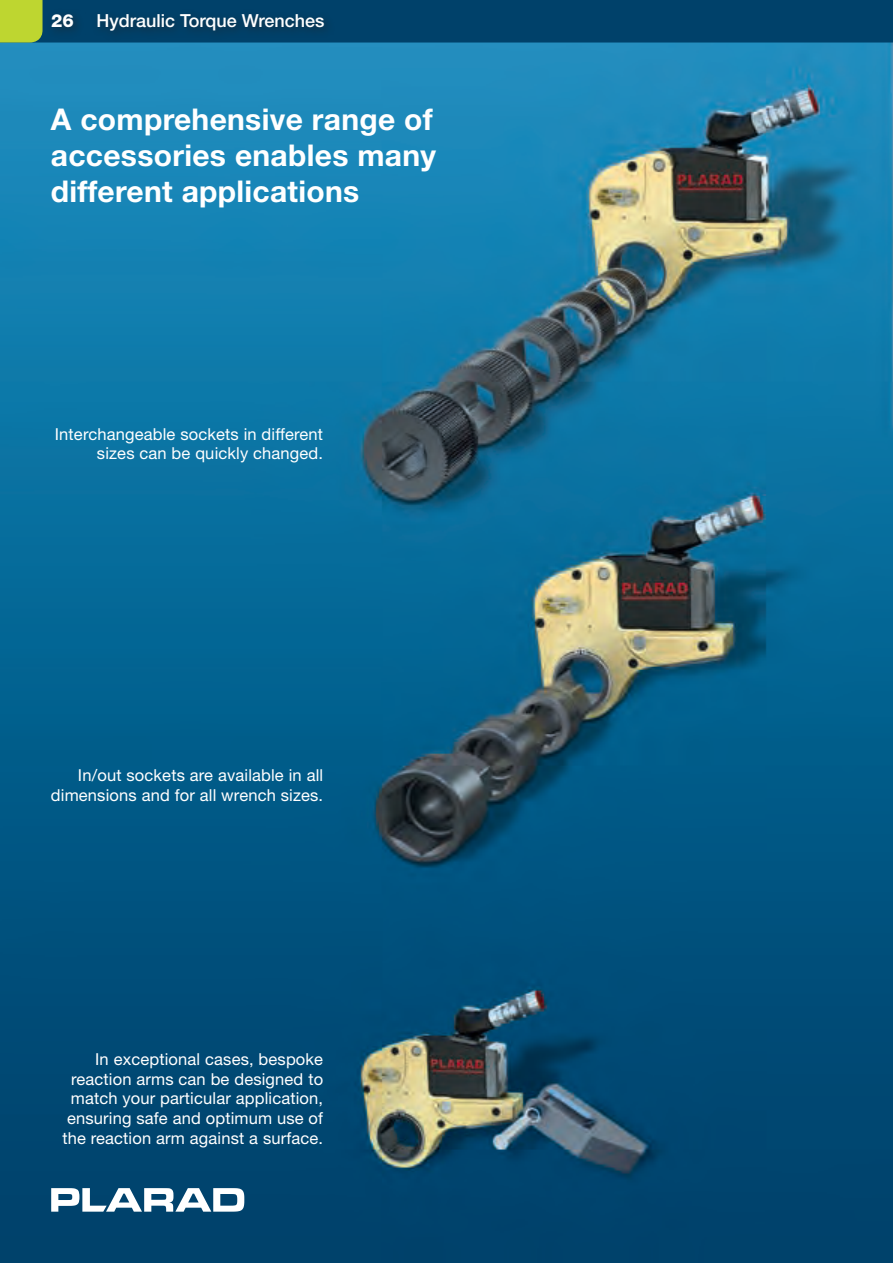
<style>
.page{position:relative;width:893px;height:1263px;background:#fff}
.page>*{position:absolute;margin:0;border:0;box-sizing:border-box;transform-origin:0 0}
.t1{font:700 30px/36px "Helvetica Neue";letter-spacing:.01em;color:#fff;text-align:justify}
.t2{font:500 18px "Helvetica Neue";color:#fff}
.t3{font:800 18px "Helvetica Neue";color:#fff}
.t4{font:16.5px/19.8px "Helvetica Neue";letter-spacing:.01em;color:#fff;text-align:right}
</style>
<div class="page">
<img style="left:0;top:43px;width:893px;height:1220px">
<svg style="left:51px;top:1188px;width:193px;height:24px"></svg>
<svg style="left:0;top:0;width:893px;height:43px;background:#0c4b67"></svg>
<div style="left:46px;top:7px;width:289px;height:35px;background:#013f66"></div>
<p class="t3" style="left:51px;top:10px;width:24px">26</p>
<p class="t2" style="left:96px;top:10px;width:230px">Hydraulic Torque Wrenches</p>
<h1 class="t1" style="left:51px;top:100px;width:387px">A comprehensive range of accessories enables many different applications</h1>
<p class="t4" style="left:55px;top:424px;width:270px">Interchangeable sockets in different sizes can be quickly changed.</p>
<p class="t4" style="left:51px;top:765px;width:274px">In/out sockets are available in all dimensions and for all wrench sizes.</p>
<p class="t4" style="left:62px;top:1049px;width:262px">In exceptional cases, bespoke reaction arms can be designed to match your particular application, ensuring safe and optimum use of the reaction arm against a surface.</p>
</div>
